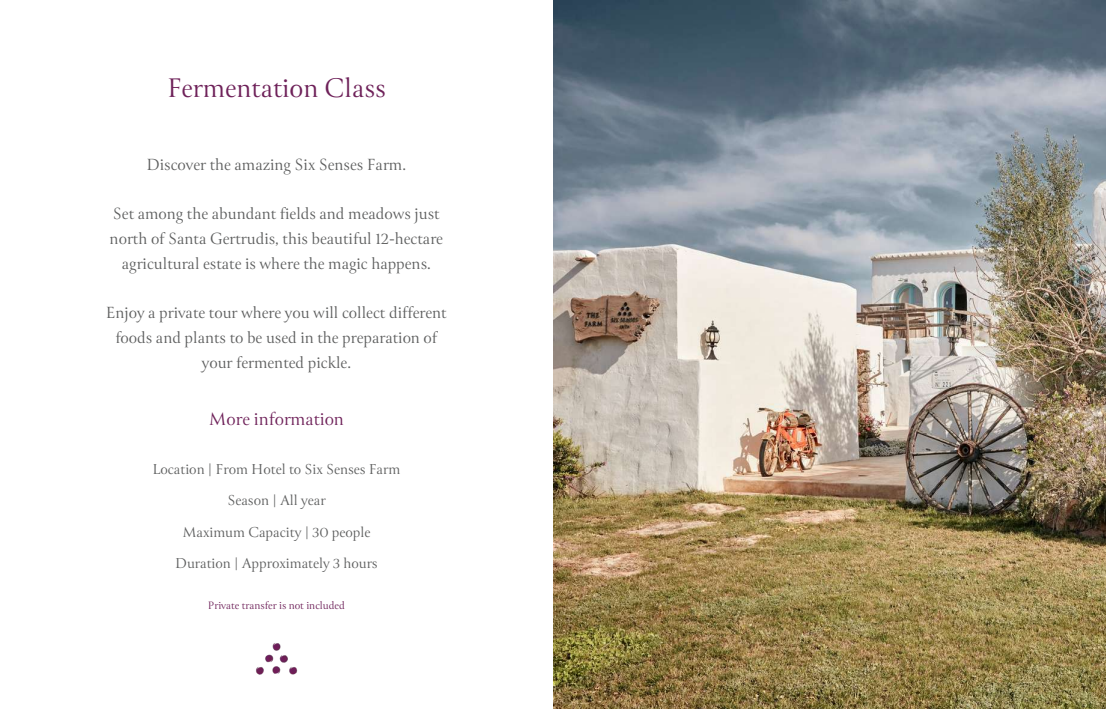
<style>
.page{position:relative;width:1106px;height:709px;background:#fff}
.page>*{position:absolute;margin:0;border:0;box-sizing:border-box;transform-origin:0 0}
.t1{font:30px "Canto";color:#6e2159}
.t2{font:20px "Canto";color:#6e2159}
.t3{font:18px/24.8px "Canto";color:#5d5e5e;text-align:center}
.t4{font:16px/31.5px "Canto";color:#5d5e5e;text-align:center}
.t5{font:12px "Canto";color:#6e2159}
</style>
<div class="page">
<img style="left:256px;top:643px;width:42px;height:32px">
<img style="left:553px;top:0;width:553px;height:709px">
<h1 class="t1" style="left:167px;top:73px;width:220px">Fermentation Class</h1>
<p class="t3" style="left:147px;top:152px;width:261px">Discover the amazing Six Senses Farm.</p>
<p class="t3" style="left:110px;top:202px;width:335px">Set among the abundant fields and meadows just north of Santa Gertrudis, this beautiful 12-hectare agricultural estate is where the magic happens.</p>
<p class="t3" style="left:106px;top:301px;width:342px">Enjoy a private tour where you will collect different foods and plants to be used in the preparation of your fermented pickle.</p>
<p class="t2" style="left:209px;top:409px;width:137px">More information</p>
<p class="t4" style="left:153px;top:453px;width:249px">Location | From Hotel to Six Senses Farm<br>Season | All year<br>Maximum Capacity | 30 people<br>Duration | Approximately 3 hours</p>
<p class="t5" style="left:208px;top:599px;width:138px">Private transfer is not included</p>
</div>
